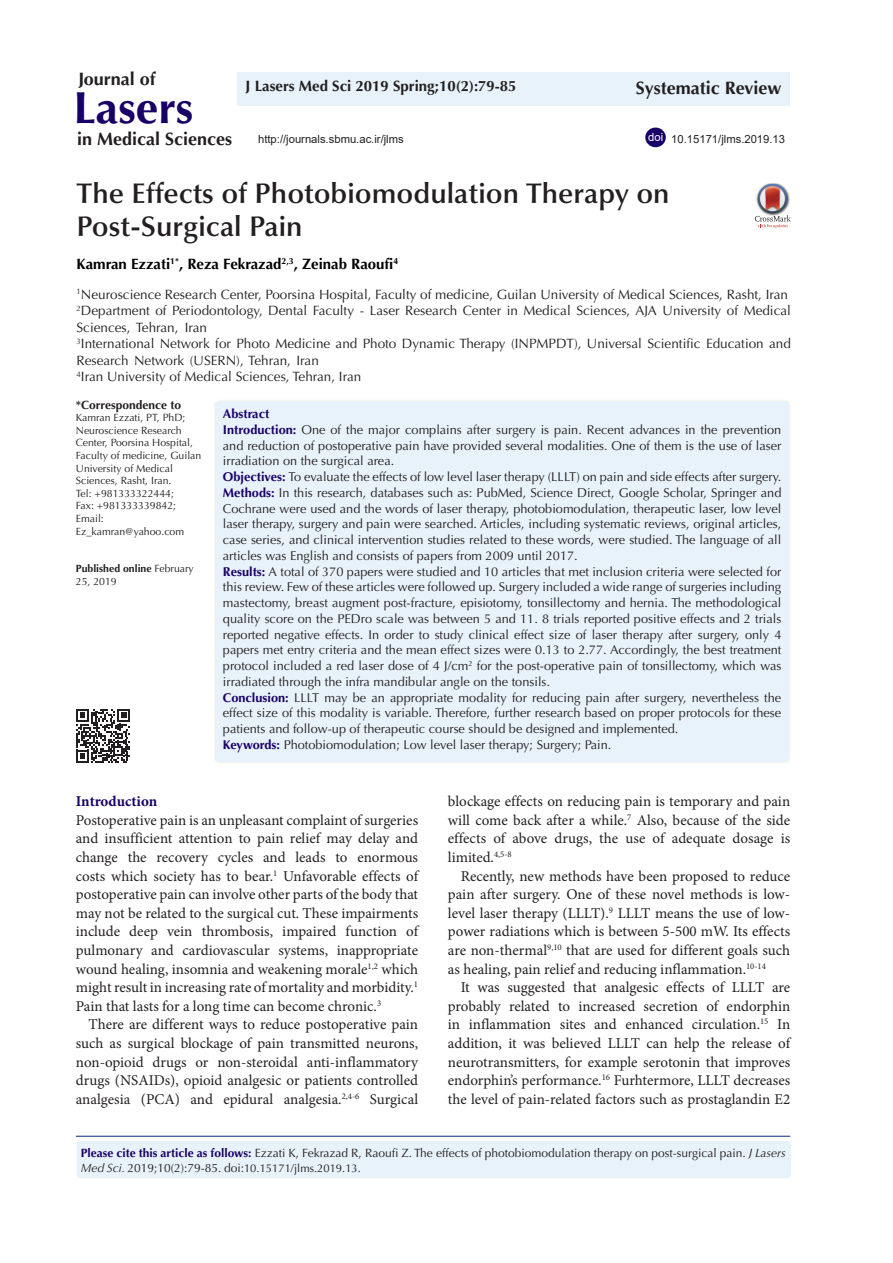
<style>
.page{position:relative;width:893px;height:1263px;background:#fff}
.page>*{position:absolute;margin:0;border:0;box-sizing:border-box;transform-origin:0 0}
.t1{font:700 45px "Optima LT Std";color:#190066}
.t2{font:600 28.5px/33px "Optima LT Std";color:#231f20}
.t3{font:700 18px "Optima LT Std";color:#231f20}
.t4{font:15px/18.6px "Minion Pro";color:#231f20;text-align:justify}
.t5{font:700 15px "Optima LT Std";color:#000}
.t6{font:700 15px "Optima LT Std";color:#231f20}
.t7{font:700 15px "Minion Pro";letter-spacing:-.005em;color:#190066}
.t8{font:13.5px/16.5px "Optima LT Std";color:#231f20}
.t9{font:12.75px/15.8px "Optima LT Std";color:#231f20;text-align:justify}
.Default{font:700 12.75px "Optima LT Std";color:#190066}
.t10{font:12px "Optima LT Std";color:#231f20}
.t11{font:700 12px "Optima LT Std";color:#231f20}
.t12{font:11.25px "Arial";color:#231f20}
.t13{font:11.25px "Optima LT Std";color:#231f20}
.t14{font:11.25px "Arial";color:#fff}
.t15{font:10.5px/12.6px "Optima LT Std";color:#231f20}
.t16{font:700 10.5px/12.6px "Optima LT Std";color:#231f20}
.s1{font-weight:700;color:#190066}
.s2{font-weight:400}
.s3{font-style:italic}
.s4{font-style:italic;font-size:12px}
.s5{font-size:12px}
</style>
<div class="page">
<hr style="left:76px;top:1136px;width:714px;height:1px;background:#053278">
<div style="left:77px;top:1141px;width:714px;height:37px;background:#e8f2fa;border-radius:4px"></div>
<img style="left:767px;top:183px;width:12px;height:1px">
<svg style="left:755px;top:184px;width:36px;height:44px"></svg>
<div style="left:624px;top:72px;width:166px;height:34px;background:#e8f2fa"></div>
<div style="left:645px;top:128px;width:21px;height:19px;background:#190066;border-radius:50%"></div>
<div style="left:214px;top:400px;width:576px;height:363px;background:#e8f2fa;border-radius:6px"></div>
<svg style="left:76px;top:709px;width:54px;height:54px"></svg>
<div style="left:237px;top:72px;width:387px;height:34px;background:#e8f2fa"></div>
<p class="t3" style="left:78px;top:68px;width:79px">Journal of</p>
<p class="t1" style="left:73px;top:81px;width:122px">Lasers</p>
<p class="t3" style="left:77px;top:129px;width:157px">in Medical Sciences</p>
<p class="t6" style="left:246px;top:78px;width:272px">J Lasers Med Sci 2019 Spring;10(2):79-85</p>
<p class="t12" style="left:258px;top:131px;width:147px">http://journals.sbmu.ac.ir/jlms</p>
<p class="t3" style="left:636px;top:77px;width:147px">Systematic Review</p>
<p class="t14" style="left:648px;top:129px;width:17px">doi</p>
<p class="t12" style="left:671px;top:131px;width:115px">10.15171/jlms.2019.13</p>
<p class="t2" style="left:77px;top:177px;width:595px">The Effects of Photobiomodulation Therapy on<br>Post-Surgical Pain</p>
<p class="t5" style="left:77px;top:255px;width:323px">Kamran Ezzati<sup>1*</sup>, Reza Fekrazad<sup>2,3</sup>, Zeinab Raoufi<sup>4</sup></p>
<p class="t8" style="left:77px;top:286px;width:713px"><sup>1</sup>Neuroscience Research Center, Poorsina Hospital, Faculty of medicine, Guilan University of Medical Sciences, Rasht, Iran</p>
<p class="t8" style="left:77px;top:302px;width:716px"><sup>2</sup>Department of Periodontology, Dental Faculty - Laser Research Center in Medical Sciences, AJA University of Medical<br>Sciences, Tehran, Iran</p>
<p class="t8" style="left:77px;top:335px;width:716px"><sup>3</sup>International Network for Photo Medicine and Photo Dynamic Therapy (INPMPDT), Universal Scientific Education and<br>Research Network (USERN), Tehran, Iran</p>
<p class="t8" style="left:77px;top:368px;width:286px"><sup>4</sup>Iran University of Medical Sciences, Tehran, Iran</p>
<p class="Default" style="left:223px;top:406px;width:48px">Abstract</p>
<p class="t9" style="left:223px;top:422px;width:560px"><span class="s1">Introduction:</span> One of the major complains after surgery is pain. Recent advances in the prevention and reduction of postoperative pain have provided several modalities. One of them is the use of laser irradiation on the surgical area.</p>
<p class="t9" style="left:223px;top:469px;width:560px"><span class="s1">Objectives:</span> To evaluate the effects of low level laser therapy (LLLT) on pain and side effects after surgery.</p>
<p class="t9" style="left:223px;top:485px;width:560px"><span class="s1">Methods:</span> In this research, databases such as: PubMed, Science Direct, Google Scholar, Springer and Cochrane were used and the words of laser therapy, photobiomodulation, therapeutic laser, low level laser therapy, surgery and pain were searched. Articles, including systematic reviews, original articles, case series, and clinical intervention studies related to these words, were studied. The language of all articles was English and consists of papers from 2009 until 2017.</p>
<p class="t9" style="left:223px;top:564px;width:560px"><span class="s1">Results:</span> A total of 370 papers were studied and 10 articles that met inclusion criteria were selected for this review. Few of these articles were followed up. Surgery included a wide range of surgeries including mastectomy, breast augment post-fracture, episiotomy, tonsillectomy and hernia. The methodological quality score on the PEDro scale was between 5 and 11. 8 trials reported positive effects and 2 trials reported negative effects. In order to study clinical effect size of laser therapy after surgery, only 4 papers met entry criteria and the mean effect sizes were 0.13 to 2.77. Accordingly, the best treatment protocol included a red laser dose of 4 J/cm<sup>2</sup> for the post-operative pain of tonsillectomy, which was irradiated through the infra mandibular angle on the tonsils.</p>
<p class="t9" style="left:223px;top:690px;width:560px"><span class="s1">Conclusion:</span> LLLT may be an appropriate modality for reducing pain after surgery, nevertheless the effect size of this modality is variable. Therefore, further research based on proper protocols for these patients and follow-up of therapeutic course should be designed and implemented.</p>
<p class="t9" style="left:223px;top:737px;width:390px"><span class="s1">Keywords:</span> Photobiomodulation; Low level laser therapy; Surgery; Pain.</p>
<p class="t11" style="left:76px;top:397px;width:107px">*Correspondence to</p>
<p class="t15" style="left:76px;top:411px;width:111px">Kamran Ezzati, PT, PhD;</p>
<p class="t15" style="left:76px;top:424px;width:127px">Neuroscience Research<br>Center, Poorsina Hospital,<br>Faculty of medicine, Guilan<br>University of Medical<br>Sciences, Rasht, Iran.</p>
<p class="t15" style="left:76px;top:487px;width:100px">Tel: +981333322444;</p>
<p class="t15" style="left:76px;top:500px;width:102px">Fax: +981333339842;</p>
<p class="t15" style="left:76px;top:512px;width:30px">Email:</p>
<p class="t15" style="left:76px;top:525px;width:110px">Ez_kamran@yahoo.com</p>
<p class="t16" style="left:76px;top:563px;width:119px">Published online <span class="s2">February<br>25, 2019</span></p>
<p class="t7" style="left:76px;top:791px;width:83px">Introduction</p>
<p class="t4" style="left:76px;top:811px;width:344px">Postoperative pain is an unpleasant complaint of surgeries and insufficient attention to pain relief may delay and change the recovery cycles and leads to enormous costs which society has to bear.<sup>1</sup> Unfavorable effects of postoperative pain can involve other parts of the body that may not be related to the surgical cut. These impairments include deep vein thrombosis, impaired function of pulmonary and cardiovascular systems, inappropriate wound healing, insomnia and weakening morale<sup>1,2</sup> which might result in increasing rate of mortality and morbidity.<sup>1<br></sup>Pain that lasts for a long time can become chronic.<sup>3</sup></p>
<p class="t4" style="left:76px;top:1015px;width:344px;text-indent:13px">There are different ways to reduce postoperative pain such as surgical blockage of pain transmitted neurons, non-opioid drugs or non-steroidal anti-inflammatory drugs (NSAIDs), opioid analgesic or patients controlled analgesia (PCA) and epidural analgesia.<sup>2,4-6</sup> Surgical</p>
<p class="t4" style="left:448px;top:792px;width:344px">blockage effects on reducing pain is temporary and pain will come back after a while.<sup>7</sup> Also, because of the side effects of above drugs, the use of adequate dosage is limited.<sup>4,5-8</sup></p>
<p class="t4" style="left:448px;top:866px;width:344px;text-indent:13px">Recently, new methods have been proposed to reduce pain after surgery. One of these novel methods is low&shy;level laser therapy (LLLT).<sup>9</sup> LLLT means the use of low&shy;power radiations which is between 5-500 mW. Its effects are non-thermal<sup>9,10</sup> that are used for different goals such as healing, pain relief and reducing inflammation.<sup>10-14</sup></p>
<p class="t4" style="left:448px;top:978px;width:344px;text-indent:13px">It was suggested that analgesic effects of LLLT are probably related to increased secretion of endorphin in inflammation sites and enhanced circulation.<sup>15</sup> In addition, it was believed LLLT can help the release of neurotransmitters, for example serotonin that improves endorphin’s performance.<sup>16</sup> Furhtermore, LLLT decreases the level of pain-related factors such as prostaglandin E2</p>
<p class="t10" style="left:81px;top:1145px;width:707px"><span class="s1">Please cite this article as follows:</span> Ezzati K, Fekrazad R, Raoufi Z. The effects of photobiomodulation therapy on post-surgical pain. <span class="s3">J Lasers</span></p>
<p class="t13" style="left:81px;top:1161px;width:282px"><span class="s4">Med Sci.</span> <span class="s5">2019;10(2):79-85. doi:</span>10.15171/jlms.2019.13.</p>
</div>
